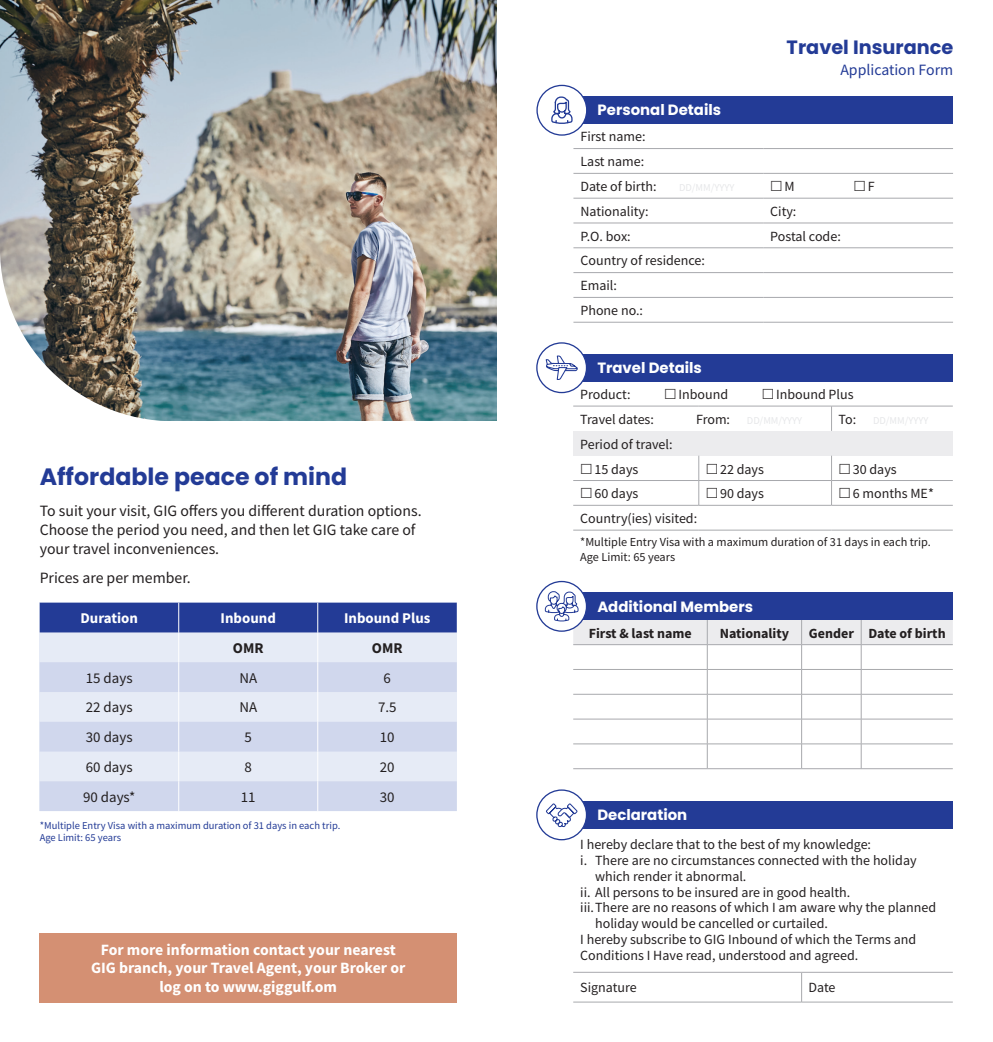
<style>
.page{position:relative;width:993px;height:1042px;background:#fff}
.page>*{position:absolute;margin:0;border:0;box-sizing:border-box;transform-origin:0 0}
.t1{font:700 23.62px "Poppins";color:#233b96}
.t2{font:700 19.25px "Poppins";color:#233b96}
.t3{font:15.75px/18.9px "Source Sans Pro";color:#231f20}
.t4{font:700 15.75px/18.9px "Source Sans Pro";color:#fff;text-align:center}
.t5{font:15.75px "Source Sans Pro";color:#233b96}
.t6{font:700 14.88px "Poppins";color:#fff}
.t7{font:14.88px "Source Sans Pro";color:#231f20}
.t8{font:700 14.88px "Source Sans Pro";color:#fff}
.t9{font:700 14.88px "Source Sans Pro";color:#231f20}
.t10{font:14px/24.8px "Source Sans Pro";color:#231f20}
.t11{font:700 14px "Source Sans Pro";color:#231f20}
.t12{font:12.25px/14.7px "Source Sans Pro";color:#231f20}
.t13{font:10.5px/12.2px "Source Sans Pro";color:#233b96}
</style>
<div class="page">
<div style="left:40px;top:933px;width:416px;height:69px;background:#d49073"></div>
<div style="left:40px;top:603px;width:416px;height:208px;background:#e6ebf6"></div>
<svg style="left:40px;top:662px;width:416px;height:149px;fill:#d0d7ed"></svg>
<div style="left:40px;top:603px;width:416px;height:29px;background:#233b96"></div>
<hr style="left:178px;top:632px;width:1px;height:30px;background:#fff">
<hr style="left:317px;top:632px;width:1px;height:30px;background:#fff">
<hr style="left:178px;top:662px;width:1px;height:30px;background:#fff">
<hr style="left:317px;top:662px;width:1px;height:30px;background:#fff">
<hr style="left:178px;top:692px;width:1px;height:30px;background:#fff">
<hr style="left:317px;top:692px;width:1px;height:30px;background:#fff">
<svg style="left:178px;top:722px;width:1px;height:29px"></svg>
<svg style="left:317px;top:722px;width:1px;height:29px"></svg>
<hr style="left:178px;top:751px;width:1px;height:30px;background:#fff">
<hr style="left:317px;top:751px;width:1px;height:30px;background:#fff">
<hr style="left:178px;top:781px;width:1px;height:30px;background:#fff">
<hr style="left:317px;top:781px;width:1px;height:30px;background:#fff">
<img style="left:0;top:0;width:496px;height:420px">
<svg style="left:0;top:249px;width:174px;height:172px"></svg>
<hr style="left:573px;top:148px;width:190px;height:1px;background:#a8a9ad">
<hr style="left:763px;top:148px;width:189px;height:1px;background:#a8a9ad">
<hr style="left:573px;top:173px;width:190px;height:1px;background:#a8a9ad">
<hr style="left:763px;top:173px;width:189px;height:1px;background:#a8a9ad">
<hr style="left:573px;top:198px;width:190px;height:1px;background:#a8a9ad">
<hr style="left:763px;top:198px;width:189px;height:1px;background:#a8a9ad">
<hr style="left:573px;top:223px;width:190px;height:1px;background:#a8a9ad">
<hr style="left:763px;top:223px;width:189px;height:1px;background:#a8a9ad">
<hr style="left:573px;top:247px;width:190px;height:1px;background:#a8a9ad">
<hr style="left:763px;top:247px;width:189px;height:1px;background:#a8a9ad">
<hr style="left:573px;top:272px;width:190px;height:1px;background:#a8a9ad">
<hr style="left:763px;top:272px;width:189px;height:1px;background:#a8a9ad">
<hr style="left:573px;top:297px;width:190px;height:1px;background:#a8a9ad">
<hr style="left:763px;top:297px;width:189px;height:1px;background:#a8a9ad">
<hr style="left:573px;top:322px;width:190px;height:1px;background:#a8a9ad">
<hr style="left:763px;top:322px;width:189px;height:1px;background:#a8a9ad">
<div style="left:570px;top:97px;width:382px;height:27px;background:#233b96"></div>
<div style="left:537px;top:85px;width:49px;height:50px;background:#fff;border-radius:50%"></div>
<div style="left:536px;top:85px;width:51px;height:51px;border:1px solid #233b96;border-radius:50%"></div>
<svg style="left:551px;top:96px;width:22px;height:28px"></svg>
<div style="left:573px;top:431px;width:379px;height:25px;background:#ececee"></div>
<hr style="left:573px;top:406px;width:125px;height:1px;background:#a8a9ad">
<hr style="left:698px;top:406px;width:133px;height:1px;background:#a8a9ad">
<hr style="left:831px;top:406px;width:121px;height:1px;background:#a8a9ad">
<svg style="left:831px;top:406px;width:1px;height:25px"></svg>
<hr style="left:573px;top:480px;width:125px;height:1px;background:#a8a9ad">
<hr style="left:698px;top:480px;width:133px;height:1px;background:#a8a9ad">
<svg style="left:698px;top:456px;width:1px;height:49px"></svg>
<hr style="left:831px;top:480px;width:121px;height:1px;background:#a8a9ad">
<svg style="left:831px;top:456px;width:1px;height:49px"></svg>
<hr style="left:573px;top:505px;width:125px;height:1px;background:#a8a9ad">
<hr style="left:698px;top:505px;width:133px;height:1px;background:#a8a9ad">
<hr style="left:831px;top:505px;width:121px;height:1px;background:#a8a9ad">
<hr style="left:573px;top:530px;width:125px;height:1px;background:#a8a9ad">
<hr style="left:698px;top:530px;width:133px;height:1px;background:#a8a9ad">
<hr style="left:831px;top:530px;width:121px;height:1px;background:#a8a9ad">
<div style="left:570px;top:354px;width:382px;height:27px;background:#233b96"></div>
<div style="left:536px;top:343px;width:50px;height:49px;background:#fff;border-radius:50%"></div>
<svg style="left:545px;top:355px;width:33px;height:25px"></svg>
<div style="left:536px;top:342px;width:51px;height:51px;border:1px solid #233b96;border-radius:50%"></div>
<hr style="left:573px;top:768px;width:134px;height:1px;background:#a8a9ad">
<hr style="left:707px;top:768px;width:94px;height:1px;background:#a8a9ad">
<hr style="left:801px;top:768px;width:59px;height:1px;background:#a8a9ad">
<hr style="left:860px;top:768px;width:92px;height:1px;background:#a8a9ad">
<svg style="left:536px;top:581px;width:50px;height:50px"></svg>
<svg style="left:544px;top:591px;width:408px;height:177px"></svg>
<div style="left:536px;top:581px;width:51px;height:51px;border:1px solid #233b96;border-radius:50%"></div>
<hr style="left:573px;top:972px;width:228px;height:1px;background:#a8a9ad">
<hr style="left:801px;top:972px;width:151px;height:1px;background:#a8a9ad">
<hr style="left:573px;top:1002px;width:228px;height:1px;background:#a8a9ad">
<hr style="left:801px;top:1002px;width:151px;height:1px;background:#a8a9ad">
<hr style="left:801px;top:972px;width:1px;height:30px;background:#a8a9ad">
<div style="left:570px;top:801px;width:382px;height:27px;background:#233b96"></div>
<svg style="left:536px;top:790px;width:50px;height:49px"></svg>
<div style="left:542px;top:796px;width:38px;height:37px;background:#fff"></div>
<svg style="left:546px;top:803px;width:32px;height:25px"></svg>
<div style="left:536px;top:789px;width:51px;height:51px;border:1px solid #233b96;border-radius:50%"></div>
<h1 class="t1" style="left:40px;top:462px;width:309px">Affordable peace of mind</h1>
<p class="t3" style="left:40px;top:501px;width:383px">To suit your visit, GIG offers you different duration options.<br>Choose the period you need, and then let GIG take care of your travel inconveniences.</p>
<p class="t3" style="left:40px;top:568px;width:152px">Prices are per member.</p>
<p class="t8" style="left:80px;top:608px;width:59px">Duration</p>
<p class="t8" style="left:220px;top:608px;width:57px">Inbound</p>
<p class="t8" style="left:344px;top:608px;width:88px">Inbound Plus</p>
<p class="t9" style="left:233px;top:638px;width:32px">OMR</p>
<p class="t9" style="left:372px;top:638px;width:32px">OMR</p>
<p class="t7" style="left:86px;top:668px;width:48px">15 days</p>
<p class="t7" style="left:239px;top:668px;width:19px">NA</p>
<p class="t7" style="left:383px;top:668px;width:9px">6</p>
<p class="t7" style="left:86px;top:698px;width:48px">22 days</p>
<p class="t7" style="left:239px;top:698px;width:19px">NA</p>
<p class="t7" style="left:378px;top:698px;width:20px">7.5</p>
<p class="t7" style="left:86px;top:728px;width:48px">30 days</p>
<p class="t7" style="left:244px;top:728px;width:9px">5</p>
<p class="t7" style="left:380px;top:728px;width:16px">10</p>
<p class="t7" style="left:86px;top:757px;width:48px">60 days</p>
<p class="t7" style="left:244px;top:757px;width:9px">8</p>
<p class="t7" style="left:380px;top:757px;width:16px">20</p>
<p class="t7" style="left:83px;top:787px;width:54px">90 days*</p>
<p class="t7" style="left:241px;top:787px;width:16px">11</p>
<p class="t7" style="left:380px;top:787px;width:16px">30</p>
<p class="t13" style="left:40px;top:819px;width:302px">*Multiple Entry Visa with a maximum duration of 31 days in each trip.<br>Age Limit: 65 years</p>
<p class="t4" style="left:91px;top:939px;width:316px">For more information contact your nearest<br>GIG branch, your Travel Agent, your Broker or log on to www.giggulf.om</p>
<p class="t6" style="left:597px;top:101px;width:125px">Personal Details</p>
<p class="t10" style="left:580px;top:124px;width:78px">First name:<br>Last name:<br>Date of birth:</p>
<h2 class="t2" style="left:786px;top:36px;width:168px">Travel Insurance</h2>
<p class="t5" style="left:840px;top:59px;width:114px">Application Form</p>
<p class="t10" style="left:784px;top:174px;width:12px">M</p>
<p class="t10" style="left:867px;top:174px;width:8px">F</p>
<p class="t10" style="left:580px;top:199px;width:70px">Nationality:</p>
<p class="t10" style="left:770px;top:199px;width:28px">City:</p>
<p class="t10" style="left:580px;top:223px;width:52px">P.O. box:</p>
<p class="t10" style="left:770px;top:223px;width:72px">Postal code:</p>
<p class="t10" style="left:580px;top:248px;width:126px">Country of residence:<br>Email:<br>Phone no.:</p>
<p class="t6" style="left:597px;top:359px;width:106px">Travel Details</p>
<p class="t10" style="left:580px;top:382px;width:52px">Product:</p>
<p class="t10" style="left:678px;top:382px;width:51px">Inbound</p>
<p class="t10" style="left:775px;top:382px;width:79px">Inbound Plus</p>
<p class="t10" style="left:580px;top:406px;width:75px">Travel dates:</p>
<p class="t10" style="left:580px;top:431px;width:94px">Period of travel:</p>
<p class="t10" style="left:594px;top:456px;width:45px">15 days</p>
<p class="t10" style="left:719px;top:456px;width:45px">22 days</p>
<p class="t10" style="left:852px;top:456px;width:45px">30 days</p>
<p class="t10" style="left:594px;top:481px;width:45px">60 days</p>
<p class="t10" style="left:719px;top:481px;width:45px">90 days</p>
<p class="t10" style="left:852px;top:481px;width:83px">6 months ME*</p>
<p class="t10" style="left:580px;top:506px;width:118px">Country(ies) visited:</p>
<p class="t12" style="left:580px;top:535px;width:352px">*Multiple Entry Visa with a maximum duration of 31 days in each trip.<br>Age Limit: 65 years</p>
<p class="t6" style="left:597px;top:598px;width:157px">Additional Members</p>
<p class="t11" style="left:588px;top:623px;width:104px">First &amp; last name</p>
<p class="t11" style="left:719px;top:623px;width:71px">Nationality</p>
<p class="t11" style="left:808px;top:623px;width:138px">Gender Date of birth</p>
<p class="t6" style="left:597px;top:806px;width:91px">Declaration</p>
<p class="t10" style="left:580px;top:832px;width:292px">I hereby declare that to the best of my knowledge:</p>
<p class="t10" style="left:580px;top:848px;width:338px">i. There are no circumstances connected with the holiday</p>
<p class="t10" style="left:595px;top:863px;width:153px">which render it abnormal.</p>
<p class="t10" style="left:580px;top:879px;width:271px">ii. All persons to be insured are in good health.</p>
<p class="t10" style="left:580px;top:895px;width:357px">iii.There are no reasons of which I am aware why the planned</p>
<p class="t10" style="left:595px;top:911px;width:234px">holiday would be cancelled or curtailed.</p>
<p class="t10" style="left:580px;top:926px;width:337px">I hereby subscribe to GIG Inbound of which the Terms and</p>
<p class="t10" style="left:580px;top:942px;width:279px">Conditions I Have read, understood and agreed.</p>
<p class="t10" style="left:580px;top:975px;width:58px">Signature</p>
<p class="t10" style="left:808px;top:975px;width:28px">Date</p>
</div>
